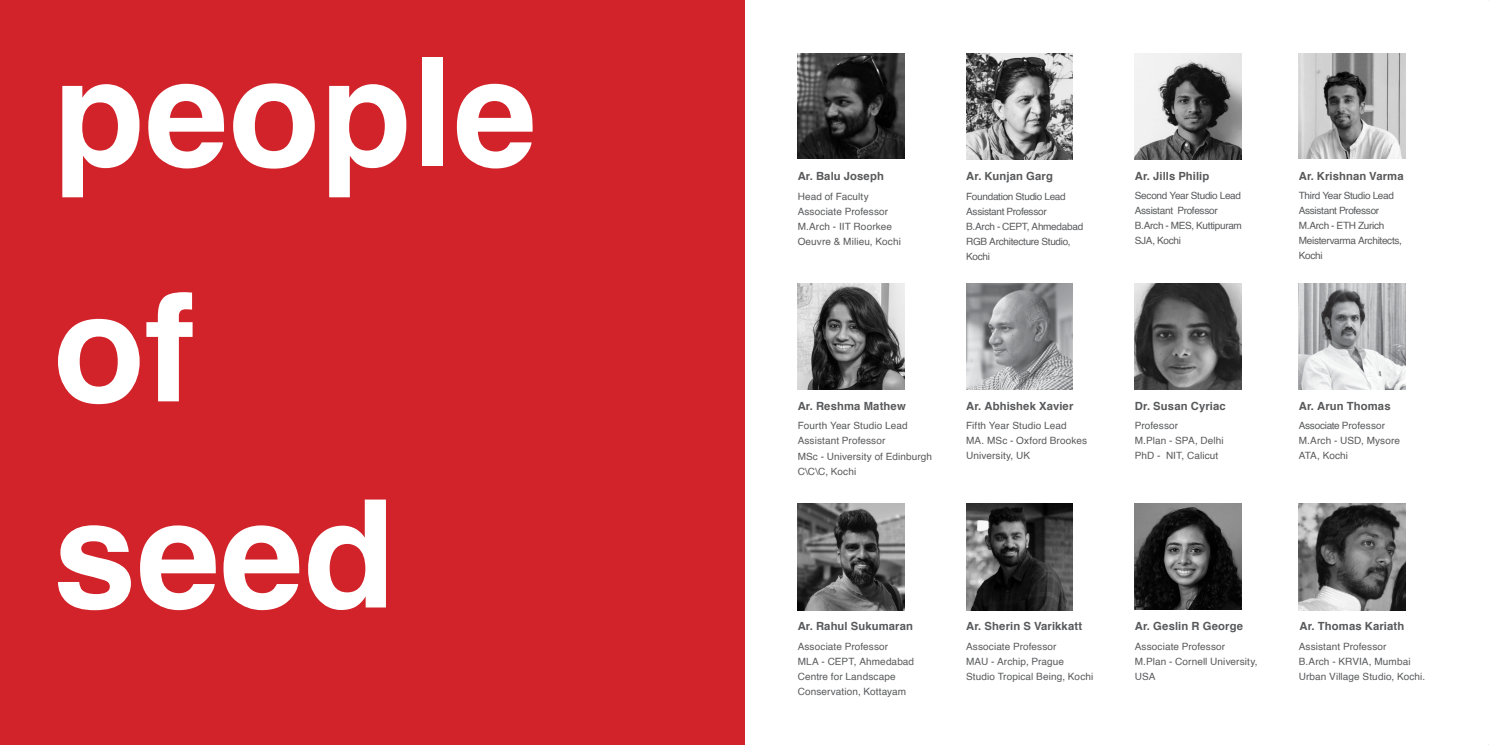
<style>
.page{position:relative;width:1489px;height:745px;background:#fff}
.page>*{position:absolute;margin:0;border:0;box-sizing:border-box;transform-origin:0 0}
.t1{font:700 150px "Helvetica";color:#fff}
.t2{font:700 11.25px "Helvetica";letter-spacing:.01em;color:#58595b}
.t3{font:10px/15px "Helvetica";letter-spacing:.01em;color:#58595b}
.t4{font:10px "Helvetica";letter-spacing:-.03em;color:#58595b}
.t5{font:10px "Helvetica";letter-spacing:-.025em;color:#58595b}
.t6{font:10px "Helvetica";letter-spacing:-.01em;color:#58595b}
</style>
<div class="page">
<div style="left:0;top:0;width:744px;height:744px;background:#d2232a"></div>
<img style="left:797px;top:53px;width:107px;height:105px">
<img style="left:797px;top:283px;width:107px;height:106px">
<img style="left:966px;top:283px;width:106px;height:106px">
<img style="left:966px;top:503px;width:106px;height:106px">
<img style="left:966px;top:53px;width:106px;height:106px">
<img style="left:1298px;top:283px;width:106px;height:106px">
<img style="left:1134px;top:53px;width:106px;height:106px">
<img style="left:797px;top:503px;width:107px;height:106px">
<img style="left:1298px;top:53px;width:106px;height:105px">
<img style="left:1134px;top:283px;width:106px;height:106px">
<img style="left:1298px;top:503px;width:106px;height:106px">
<img style="left:1134px;top:503px;width:106px;height:106px">
<p class="t1" style="left:53px;top:-8px;width:485px">people</p>
<p class="t1" style="left:53px;top:227px;width:143px">of</p>
<p class="t1" style="left:53px;top:433px;width:343px">seed</p>
<p class="t2" style="left:797px;top:167px;width:88px">Ar. Balu Joseph</p>
<p class="t2" style="left:966px;top:167px;width:88px">Ar. Kunjan Garg</p>
<p class="t2" style="left:1134px;top:167px;width:76px">Ar. Jills Philip</p>
<p class="t2" style="left:1298px;top:167px;width:106px">Ar. Krishnan Varma</p>
<p class="t3" style="left:797px;top:189px;width:72px">Head of Faculty</p>
<p class="t3" style="left:797px;top:204px;width:92px">Associate Professor</p>
<p class="t3" style="left:797px;top:219px;width:96px">M.Arch - IIT Roorkee</p>
<p class="t3" style="left:797px;top:234px;width:105px">Oeuvre &amp; Milieu, Kochi</p>
<p class="t4" style="left:1134px;top:187px;width:108px">Second Year Studio Lead</p>
<p class="t4" style="left:1134px;top:202px;width:84px">Assistant Professor</p>
<p class="t4" style="left:1134px;top:217px;width:109px">B.Arch - MES, Kuttipuram</p>
<p class="t5" style="left:1134px;top:232px;width:48px">SJA, Kochi</p>
<p class="t4" style="left:1298px;top:187px;width:97px">Third Year Studio Lead</p>
<p class="t4" style="left:1298px;top:202px;width:82px">Assistant Professor</p>
<p class="t5" style="left:1298px;top:217px;width:87px">M.Arch - ETH Zurich</p>
<p class="t4" style="left:1298px;top:232px;width:105px">Meistervarma Architects,</p>
<p class="t3" style="left:1298px;top:248px;width:25px">Kochi</p>
<p class="t4" style="left:966px;top:188px;width:101px">Foundation Studio Lead</p>
<p class="t4" style="left:966px;top:203px;width:82px">Assistant Professor</p>
<p class="t4" style="left:966px;top:218px;width:118px">B.Arch - CEPT, Ahmedabad</p>
<p class="t4" style="left:966px;top:233px;width:106px">RGB Architecture Studio,</p>
<p class="t3" style="left:966px;top:249px;width:25px">Kochi</p>
<p class="t2" style="left:797px;top:396px;width:110px">Ar. Reshma Mathew</p>
<p class="t2" style="left:966px;top:396px;width:109px">Ar. Abhishek Xavier</p>
<p class="t2" style="left:1134px;top:396px;width:92px">Dr. Susan Cyriac</p>
<p class="t2" style="left:1298px;top:396px;width:93px">Ar. Arun Thomas</p>
<p class="t3" style="left:797px;top:418px;width:111px">Fourth Year Studio Lead</p>
<p class="t3" style="left:797px;top:433px;width:89px">Assistant Professor</p>
<p class="t3" style="left:797px;top:448px;width:136px">MSc - University of Edinburgh</p>
<p class="t3" style="left:797px;top:463px;width:60px">C\C\C, Kochi</p>
<p class="t3" style="left:966px;top:418px;width:102px">Fifth Year Studio Lead</p>
<p class="t3" style="left:966px;top:433px;width:122px">MA. MSc - Oxford Brookes<br>University, UK</p>
<p class="t3" style="left:1134px;top:418px;width:45px">Professor</p>
<p class="t3" style="left:1134px;top:433px;width:90px">M.Plan - SPA, Delhi</p>
<p class="t3" style="left:1134px;top:448px;width:85px">PhD - NIT, Calicut</p>
<p class="t6" style="left:1298px;top:417px;width:88px">Associate Professor</p>
<p class="t3" style="left:1298px;top:433px;width:103px">M.Arch - USD, Mysore</p>
<p class="t3" style="left:1298px;top:448px;width:51px">ATA, Kochi</p>
<p class="t2" style="left:797px;top:616px;width:117px">Ar. Rahul Sukumaran</p>
<p class="t2" style="left:966px;top:616px;width:118px">Ar. Sherin S Varikkatt</p>
<p class="t2" style="left:1299px;top:617px;width:106px">Ar. Thomas Kariath</p>
<p class="t3" style="left:966px;top:638px;width:92px">Associate Professor</p>
<p class="t3" style="left:966px;top:653px;width:100px">MAU - Archip, Prague</p>
<p class="t3" style="left:966px;top:668px;width:129px">Studio Tropical Being, Kochi</p>
<p class="t2" style="left:1134px;top:616px;width:110px">Ar. Geslin R George</p>
<p class="t3" style="left:797px;top:638px;width:92px">Associate Professor</p>
<p class="t3" style="left:797px;top:653px;width:118px">MLA - CEPT, Ahmedabad</p>
<p class="t3" style="left:797px;top:668px;width:110px">Centre for Landscape<br>Conservation, Kottayam</p>
<p class="t3" style="left:1134px;top:638px;width:92px">Associate Professor</p>
<p class="t3" style="left:1134px;top:653px;width:124px">M.Plan - Cornell University,<br>USA</p>
<p class="t3" style="left:1298px;top:638px;width:89px">Assistant Professor</p>
<p class="t3" style="left:1298px;top:653px;width:113px">B.Arch - KRVIA, Mumbai</p>
<p class="t3" style="left:1298px;top:668px;width:128px">Urban Village Studio, Kochi.</p>
</div>
